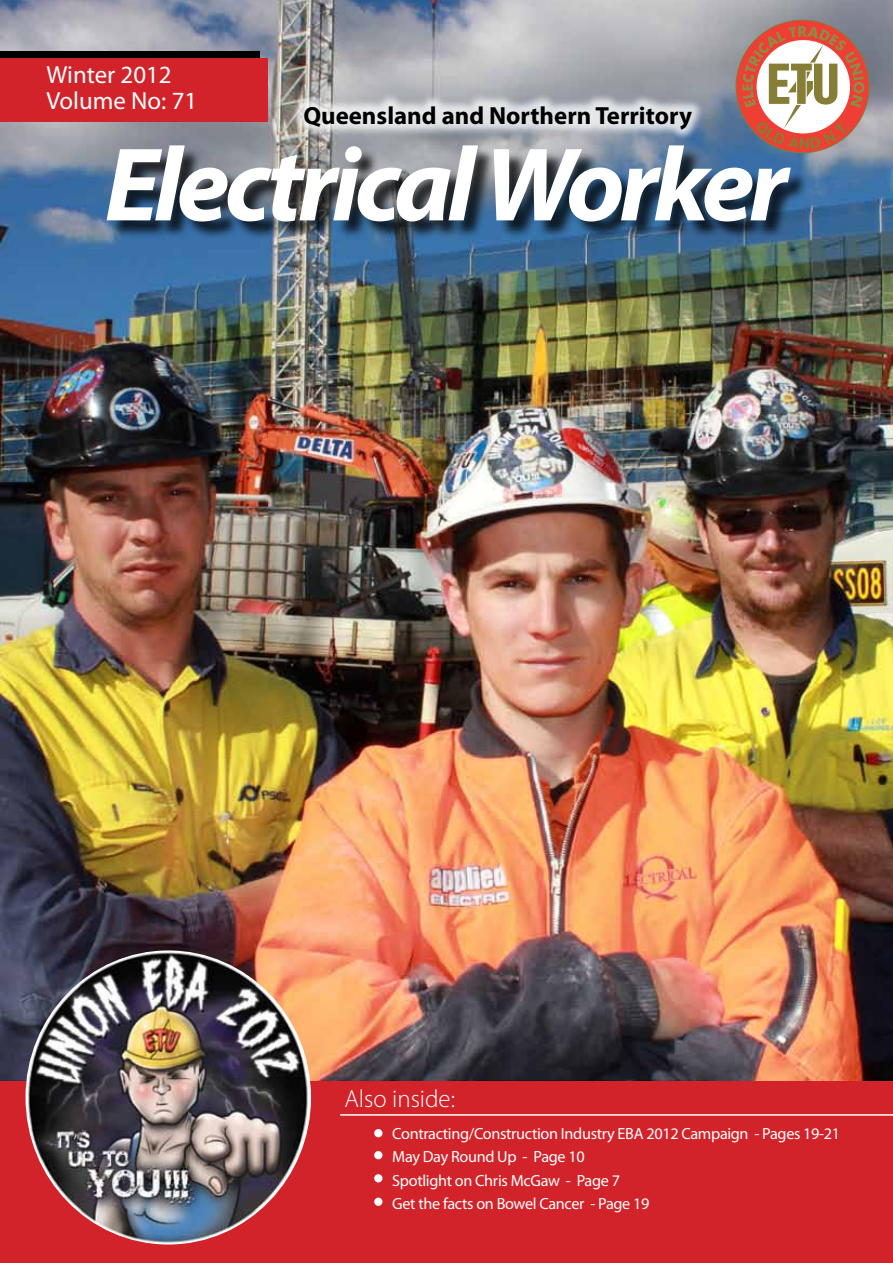
<style>
.page{position:relative;width:893px;height:1263px;background:#fff}
.page>*{position:absolute;margin:0;border:0;box-sizing:border-box;transform-origin:0 0}
.t1{font:italic 700 105.6px "Myriad Pro";letter-spacing:-.05em;color:#fff}
.t2{font:700 24.9px "Myriad Pro";color:#000}
.t3{font:24.9px/25.5px "Myriad Pro";color:#fff}
.t4{font:300 24.9px "Myriad Pro";color:#fff}
.t5{font:16.2px/23.4px "Myriad Pro";letter-spacing:-.02em;color:#fff}
</style>
<div class="page">
<div style="left:0;top:1080px;width:893px;height:183px;background:#d2232a"></div>
<img style="left:0;top:0;width:893px;height:1080px">
<div style="left:0;top:51px;width:260px;height:63px;background:#000"></div>
<div style="left:0;top:58px;width:268px;height:64px;background:#d2232a"></div>
<hr style="left:340px;top:1114px;width:553px;height:2px;background:#fff">
<div style="left:109px;top:148px;width:700px;height:92px;background:#000;opacity:.75"></div>
<svg style="left:736px;top:20px;width:133px;height:133px"></svg>
<svg style="left:742px;top:26px;width:123px;height:123px"></svg>
<div style="left:291px;top:93px;width:413px;height:48px;background:#fff;opacity:.75"></div>
<div style="left:374px;top:1129px;width:8px;height:8px;background:#fff;border-radius:50%"></div>
<div style="left:374px;top:1151px;width:8px;height:8px;background:#fff;border-radius:50%"></div>
<div style="left:374px;top:1174px;width:8px;height:8px;background:#fff;border-radius:50%"></div>
<div style="left:374px;top:1197px;width:8px;height:9px;background:#fff;border-radius:50%"></div>
<img style="left:26px;top:950px;width:285px;height:294px">
<h2 class="t3" style="left:47px;top:62px;width:152px">Winter 2012<br>Volume No: 71</h2>
<h2 class="t2" style="left:303px;top:99px;width:390px">Queensland and Northern Territory</h2>
<h1 class="t1" style="left:105px;top:116px;width:685px">Electrical Worker</h1>
<h2 class="t4" style="left:344px;top:1085px;width:112px">Also inside:</h2>
<p class="t5" style="left:392px;top:1122px;width:449px">Contracting/Construction Industry EBA 2012 Campaign - Pages 19-21<br>May Day Round Up - Page 10<br>Spotlight on Chris McGaw - Page 7<br>Get the facts on Bowel Cancer - Page 19</p>
</div>
